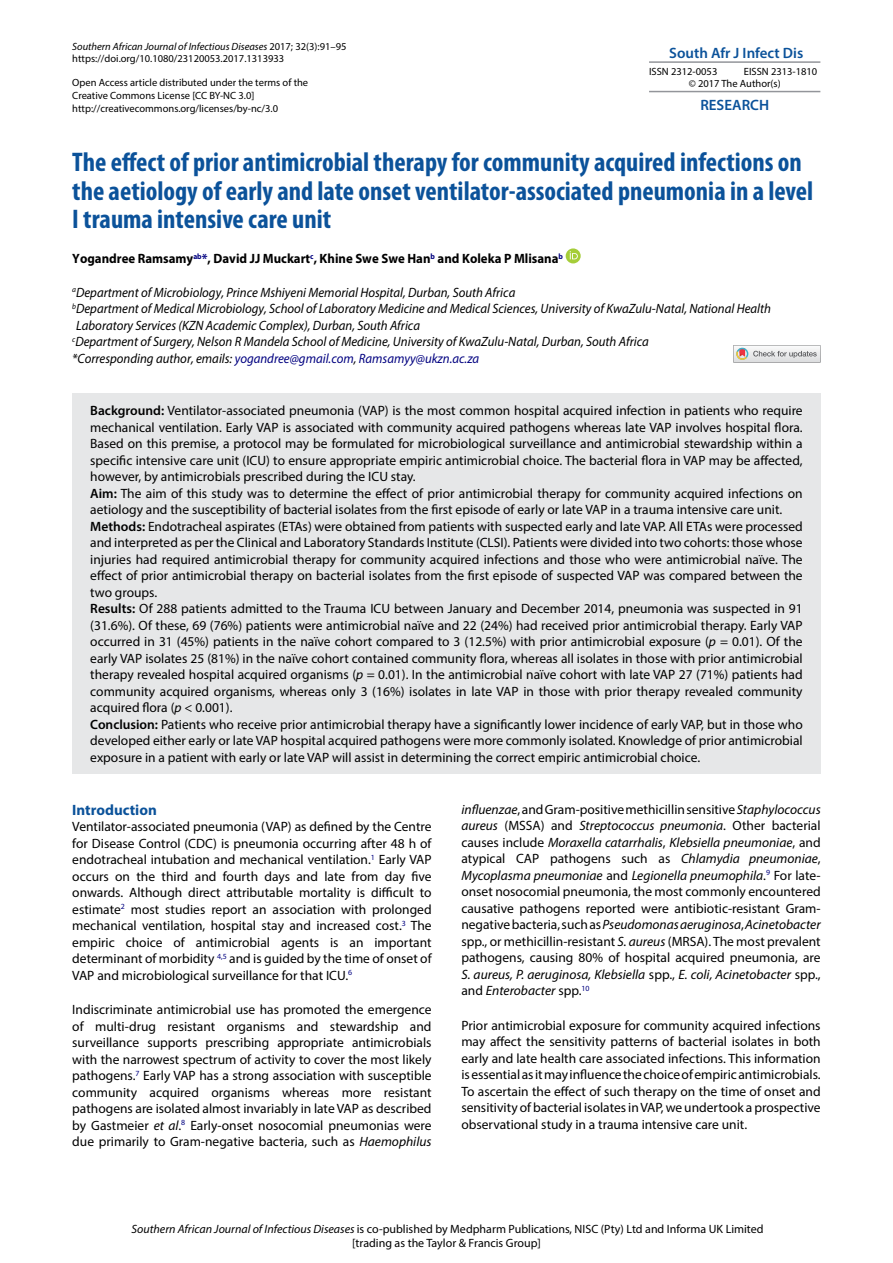
<style>
.page{position:relative;width:893px;height:1263px;background:#fff}
.page>*{position:absolute;margin:0;border:0;box-sizing:border-box;transform-origin:0 0}
.t1{font:700 condensed 27px/28.5px "Myriad Pro";color:#0b529a}
.t2{font:600 15px "Myriad Pro";color:#0b529a}
.t3{font:700 15px "Myriad Pro";color:#0b529a}
.t4{font:13.5px/16.5px "Myriad Pro";color:#000;text-align:justify}
.t5{font:italic 13.5px/16.5px "Myriad Pro";color:#000;scale:.95 1}
.t6{font:700 13.5px "Myriad Pro";color:#000;scale:.95 1}
.t7{font:12px/13.5px "Myriad Pro";color:#000;text-align:center}
.t8{font:10.5px/12.6px "Myriad Pro";color:#000}
.s1{font-style:italic}
.s2{color:#000080}
.s3{font-weight:600}
</style>
<div class="page">
<hr style="left:649px;top:61px;width:171px;height:2px;background:#93959a">
<hr style="left:649px;top:91px;width:171px;height:1px;background:#93959a">
<svg style="left:566px;top:248px;width:15px;height:15px"></svg>
<svg style="left:570px;top:251px;width:8px;height:8px"></svg>
<svg style="left:733px;top:345px;width:88px;height:17px"></svg>
<div style="left:72px;top:393px;width:749px;height:381px;background:#e6e7e8"></div>
<p class="t8" style="left:72px;top:40px;width:276px"><span class="s1">Southern African Journal of Infectious Diseases</span> 2017; 32(3):91–95 https://doi.org/10.1080/23120053.2017.1313933</p>
<p class="t8" style="left:72px;top:76px;width:237px">Open Access article distributed under the terms of the<br>Creative Commons License [CC BY-NC 3.0] http://creativecommons.org/licenses/by-nc/3.0</p>
<h1 class="t1" style="left:72px;top:147px;width:742px">The effect of prior antimicrobial therapy for community acquired infections on the aetiology of early and late onset ventilator-associated pneumonia in a level<br>I trauma intensive care unit</h1>
<p class="t6" style="left:72px;top:250px;width:518px">Yogandree Ramsamy<sup>ab</sup><span class="s2">*</span>, David JJ Muckart<sup>c</sup>, Khine Swe Swe Han<sup>b</sup> and Koleka P Mlisana<sup>b</sup></p>
<p class="t5" style="left:72px;top:283px;width:737px"><sup>a</sup>Department of Microbiology, Prince Mshiyeni Memorial Hospital, Durban, South Africa<br><sup>b</sup>Department of Medical Microbiology, School of Laboratory Medicine and Medical Sciences, University of KwaZulu-Natal, National Health Laboratory Services (KZN Academic Complex), Durban, South Africa<br><sup>c</sup>Department of Surgery, Nelson R Mandela School of Medicine, University of KwaZulu-Natal, Durban, South Africa<br>*Corresponding author, emails: <span class="s2">yogandree@gmail.com</span>, <span class="s2">Ramsamyy@ukzn.ac.za</span></p>
<p class="t4" style="left:90px;top:402px;width:714px;text-align:left"><span class="s3">Background:</span> Ventilator-associated pneumonia (VAP) is the most common hospital acquired infection in patients who require mechanical ventilation. Early VAP is associated with community acquired pathogens whereas late VAP involves hospital flora.<br>Based on this premise, a protocol may be formulated for microbiological surveillance and antimicrobial stewardship within a specific intensive care unit (ICU) to ensure appropriate empiric antimicrobial choice. The bacterial flora in VAP may be affected, however, by antimicrobials prescribed during the ICU stay.<br><span class="s3">Aim:</span> The aim of this study was to determine the effect of prior antimicrobial therapy for community acquired infections on aetiology and the susceptibility of bacterial isolates from the first episode of early or late VAP in a trauma intensive care unit.<br><span class="s3">Methods:</span> Endotracheal aspirates (ETAs) were obtained from patients with suspected early and late VAP. All ETAs were processed and interpreted as per the Clinical and Laboratory Standards Institute (CLSI). Patients were divided into two cohorts: those whose injuries had required antimicrobial therapy for community acquired infections and those who were antimicrobial naïve. The effect of prior antimicrobial therapy on bacterial isolates from the first episode of suspected VAP was compared between the two groups.<br><span class="s3">Results:</span> Of 288 patients admitted to the Trauma ICU between January and December 2014, pneumonia was suspected in 91 (31.6%). Of these, 69 (76%) patients were antimicrobial naïve and 22 (24%) had received prior antimicrobial therapy. Early VAP occurred in 31 (45%) patients in the naïve cohort compared to 3 (12.5%) with prior antimicrobial exposure (<span class="s1">p</span> = 0.01). Of the early VAP isolates 25 (81%) in the naïve cohort contained community flora, whereas all isolates in those with prior antimicrobial therapy revealed hospital acquired organisms (<span class="s1">p</span> = 0.01). In the antimicrobial naïve cohort with late VAP 27 (71%) patients had community acquired organisms, whereas only 3 (16%) isolates in late VAP in those with prior therapy revealed community acquired flora (<span class="s1">p</span> &lt; 0.001).<br><span class="s3">Conclusion:</span> Patients who receive prior antimicrobial therapy have a significantly lower incidence of early VAP, but in those who developed either early or late VAP hospital acquired pathogens were more commonly isolated. Knowledge of prior antimicrobial exposure in a patient with early or late VAP will assist in determining the correct empiric antimicrobial choice.</p>
<p class="t3" style="left:72px;top:800px;width:86px">Introduction</p>
<p class="t4" style="left:72px;top:818px;width:361px">Ventilator-associated pneumonia (VAP) as defined by the Centre for Disease Control (CDC) is pneumonia occurring after 48 h of endotracheal intubation and mechanical ventilation.<sup>1</sup> Early VAP occurs on the third and fourth days and late from day five onwards. Although direct attributable mortality is difficult to estimate<sup>2</sup> most studies report an association with prolonged mechanical ventilation, hospital stay and increased cost.<sup>3</sup> The empiric choice of antimicrobial agents is an important determinant of morbidity <sup>4,5</sup> and is guided by the time of onset of VAP and microbiological surveillance for that ICU.<sup>6</sup></p>
<p class="t4" style="left:72px;top:1001px;width:361px">Indiscriminate antimicrobial use has promoted the emergence of multi-drug resistant organisms and stewardship and surveillance supports prescribing appropriate antimicrobials with the narrowest spectrum of activity to cover the most likely pathogens.<sup>7</sup> Early VAP has a strong association with susceptible community acquired organisms whereas more resistant pathogens are isolated almost invariably in late VAP as described by Gastmeier <span class="s1">et al</span>.<sup>8</sup> Early-onset nosocomial pneumonias were due primarily to Gram-negative bacteria, such as <span class="s1">Haemophilus</span></p>
<p class="t2" style="left:669px;top:43px;width:136px">South Afr J Infect Dis</p>
<p class="t8" style="left:649px;top:65px;width:70px">ISSN 2312-0053</p>
<p class="t8" style="left:689px;top:65px;width:130px;text-indent:55px">EISSN 2313-1810 © 2017 The Author(s)</p>
<p class="t2" style="left:700px;top:95px;width:70px">RESEARCH</p>
<p class="t4" style="left:461px;top:801px;width:361px"><span class="s1">influenzae</span>, and Gram-positive methicillin sensitive <span class="s1">Staphylococcus aureus</span> (MSSA) and <span class="s1">Streptococcus pneumonia</span>. Other bacterial causes include <span class="s1">Moraxella catarrhalis</span>, <span class="s1">Klebsiella pneumoniae</span>, and atypical CAP pathogens such as <span class="s1">Chlamydia pneumoniae</span>, <span class="s1">Mycoplasma pneumoniae</span> and <span class="s1">Legionella pneumophila</span>.<sup>9</sup> For late&shy;onset nosocomial pneumonia, the most commonly encountered causative pathogens reported were antibiotic-resistant Gram&shy;negative bacteria, such as <span class="s1">Pseudomonas aeruginosa</span>, <span class="s1">Acinetobacter </span>spp., or methicillin-resistant <span class="s1">S. aureus</span> (MRSA). The most prevalent pathogens, causing 80% of hospital acquired pneumonia, are <span class="s1">S. aureus, P. aeruginosa, Klebsiella</span> spp., <span class="s1">E. coli, Acinetobacter</span> spp., and <span class="s1">Enterobacter</span> spp.<sup>10</sup></p>
<p class="t4" style="left:461px;top:1017px;width:361px">Prior antimicrobial exposure for community acquired infections may affect the sensitivity patterns of bacterial isolates in both early and late health care associated infections. This information is essential as it may influence the choice of empiric antimicrobials.<br>To ascertain the effect of such therapy on the time of onset and sensitivity of bacterial isolates in VAP, we undertook a prospective observational study in a trauma intensive care unit.</p>
<p class="t7" style="left:132px;top:1222px;width:634px"><span class="s1">Southern African Journal of Infectious Diseases</span> is co-published by Medpharm Publications, NISC (Pty) Ltd and Informa UK Limited [trading as the Taylor &amp; Francis Group]</p>
</div>
